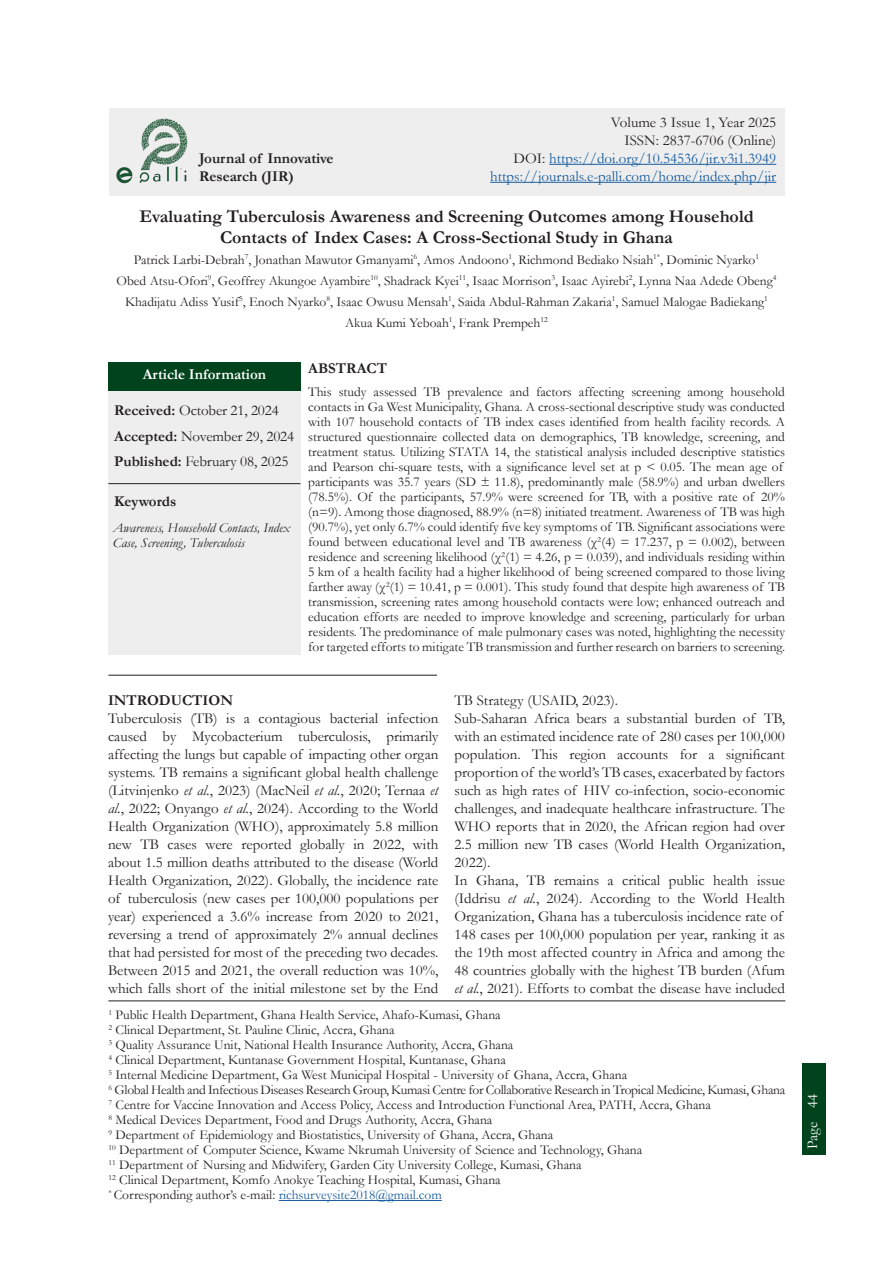
<style>
.page{position:relative;width:893px;height:1263px;background:#fff}
.page>*{position:absolute;margin:0;border:0;box-sizing:border-box;transform-origin:0 0}
.Article_Title{font:700 18px "Garamond";color:#231f20}
.Article_Body{font:15px/18px "Garamond";color:#231f20;text-align:justify}
.Title_Page_Doi{font:15px "Garamond";color:#175d9e}
.Article_Information{font:15px "Garamond";letter-spacing:-.01em;color:#231f20}
.Journal_Title{font:700 15px "Garamond";color:#231f20}
.Title_Page_Doi-2{font:15px "Garamond";color:#231f20}
.Article_Information-2{font:700 15px "Garamond";color:#fff}
.Inside_Title{font:700 15px "Garamond";color:#231f20}
.t1{font:15px "Garamond";color:#fff}
.Abstract_Body{font:13.5px/15px "Garamond";color:#231f20}
.Authors_Footer{font:13.5px "Garamond";color:#231f20}
.Authors_Name{font:13.5px "Garamond";color:#231f20}
.Authors_Footer-2{font:13.5px "Garamond";letter-spacing:-.02em;color:#231f20}
.Keywords{font:italic 13.5px/15px "Garamond";color:#231f20}
.s1{color:#231f20}
.s2{font-weight:700}
.s3{font-style:italic}
.s4{color:#175d9e}
</style>
<div class="page">
<div style="left:802px;top:1063px;width:24px;height:91px;background:#00431c"></div>
<div style="left:109px;top:108px;width:675px;height:88px;background:#eeeeef"></div>
<hr style="left:549px;top:164px;width:227px;height:1px;background:#175d9e">
<hr style="left:490px;top:182px;width:286px;height:1px;background:#175d9e">
<img style="left:116px;top:118px;width:72px;height:66px">
<div style="left:108px;top:362px;width:193px;height:293px;background:#eeeeef"></div>
<div style="left:108px;top:362px;width:193px;height:28px;background:#00431c"></div>
<hr style="left:108px;top:483px;width:192px;height:1px;background:#231f20">
<hr style="left:108px;top:675px;width:329px;height:1px;background:#231f20">
<hr style="left:108px;top:1000px;width:677px;height:1px;background:#231f20">
<hr style="left:279px;top:1200px;width:163px;height:1px;background:#175d9e">
<p class="Title_Page_Doi-2" style="left:611px;top:112px;width:167px">Volume 3 Issue 1, Year 2025</p>
<p class="Title_Page_Doi-2" style="left:624px;top:130px;width:153px">ISSN: 2837-6706 (Online)</p>
<p class="Title_Page_Doi" style="left:514px;top:148px;width:264px"><span class="s1">DOI:</span> https://doi.org/10.54536/jir.v3i1.3949</p>
<p class="Title_Page_Doi" style="left:490px;top:166px;width:288px">https://journals.e-palli.com/home/index.php/jir</p>
<p class="Journal_Title" style="left:199px;top:148px;width:136px">Journal of Innovative</p>
<p class="Journal_Title" style="left:199px;top:166px;width:96px">Research (JIR)</p>
<p class="Article_Title" style="left:139px;top:204px;width:616px">Evaluating Tuberculosis Awareness and Screening Outcomes among Household</p>
<p class="Article_Title" style="left:220px;top:225px;width:454px">Contacts of Index Cases: A Cross-Sectional Study in Ghana</p>
<p class="Authors_Name" style="left:134px;top:250px;width:627px">Patrick Larbi-Debrah<sup>7</sup>, Jonathan Mawutor Gmanyami<sup>6</sup>, Amos Andoono<sup>1</sup>, Richmond Bediako Nsiah<sup>1*</sup>, Dominic Nyarko<sup>1</sup></p>
<p class="Authors_Name" style="left:116px;top:271px;width:661px">Obed Atsu-Ofori<sup>9</sup>, Geoffrey Akungoe Ayambire<sup>10</sup>, Shadrack Kyei<sup>11</sup>, Isaac Morrison<sup>3</sup>, Isaac Ayirebi<sup>2</sup>, Lynna Naa Adede Obeng<sup>4</sup></p>
<p class="Authors_Name" style="left:125px;top:292px;width:644px">Khadijatu Adiss Yusif<sup>5</sup>, Enoch Nyarko<sup>8</sup>, Isaac Owusu Mensah<sup>1</sup>, Saida Abdul-Rahman Zakaria<sup>1</sup>, Samuel Malogae Badiekang<sup>1</sup></p>
<p class="Authors_Name" style="left:345px;top:313px;width:204px">Akua Kumi Yeboah<sup>1</sup>, Frank Prempeh<sup>12</sup></p>
<p class="Article_Information-2" style="left:143px;top:364px;width:125px">Article Information</p>
<p class="Article_Information" style="left:114px;top:400px;width:166px"><span class="s2">Received:</span> October 21, 2024</p>
<p class="Article_Information" style="left:114px;top:426px;width:181px"><span class="s2">Accepted:</span> November 29, 2024</p>
<p class="Article_Information" style="left:114px;top:451px;width:176px"><span class="s2">Published:</span> February 08, 2025</p>
<p class="Journal_Title" style="left:114px;top:491px;width:64px">Keywords</p>
<p class="Keywords" style="left:113px;top:520px;width:178px">Awareness, Household Contacts, Index<br>Case, Screening, Tuberculosis</p>
<p class="Journal_Title" style="left:308px;top:358px;width:80px">ABSTRACT</p>
<p class="Abstract_Body" style="left:308px;top:384px;width:478px">This study assessed TB prevalence and factors affecting screening among household contacts in Ga West Municipality, Ghana. A cross-sectional descriptive study was conducted with 107 household contacts of TB index cases identified from health facility records. A structured questionnaire collected data on demographics, TB knowledge, screening, and treatment status. Utilizing STATA 14, the statistical analysis included descriptive statistics and Pearson chi-square tests, with a significance level set at p &lt; 0.05. The mean age of participants was 35.7 years (SD ± 11.8), predominantly male (58.9%) and urban dwellers (78.5%). Of the participants, 57.9% were screened for TB, with a positive rate of 20% (n=9). Among those diagnosed, 88.9% (n=8) initiated treatment. Awareness of TB was high (90.7%), yet only 6.7% could identify five key symptoms of TB. Significant associations were found between educational level and TB awareness (χ²(4) = 17.237, p = 0.002), between residence and screening likelihood (χ²(1) = 4.26, p = 0.039), and individuals residing within 5 km of a health facility had a higher likelihood of being screened compared to those living farther away (χ²(1) = 10.41, p = 0.001). This study found that despite high awareness of TB transmission, screening rates among household contacts were low; enhanced outreach and education efforts are needed to improve knowledge and screening, particularly for urban residents. The predominance of male pulmonary cases was noted, highlighting the necessity for targeted efforts to mitigate TB transmission and further research on barriers to screening.</p>
<p class="Inside_Title" style="left:108px;top:690px;width:127px">INTRODUCTION</p>
<p class="Article_Body" style="left:108px;top:708px;width:332px">Tuberculosis (TB) is a contagious bacterial infection caused by Mycobacterium tuberculosis, primarily affecting the lungs but capable of impacting other organ systems. TB remains a significant global health challenge (Litvinjenko <span class="s3">et al.</span>, 2023) (MacNeil <span class="s3">et al.</span>, 2020; Ternaa <span class="s3">et al.</span>, 2022; Onyango <span class="s3">et al.</span>, 2024). According to the World Health Organization (WHO), approximately 5.8 million new TB cases were reported globally in 2022, with about 1.5 million deaths attributed to the disease (World Health Organization, 2022). Globally, the incidence rate of tuberculosis (new cases per 100,000 populations per year) experienced a 3.6% increase from 2020 to 2021, reversing a trend of approximately 2% annual declines that had persisted for most of the preceding two decades.<br>Between 2015 and 2021, the overall reduction was 10%, which falls short of the initial milestone set by the End</p>
<p class="Article_Body" style="left:455px;top:690px;width:165px">TB Strategy (USAID, 2023).</p>
<p class="Article_Body" style="left:455px;top:708px;width:332px">Sub-Saharan Africa bears a substantial burden of TB, with an estimated incidence rate of 280 cases per 100,000 population. This region accounts for a significant proportion of the world’s TB cases, exacerbated by factors such as high rates of HIV co-infection, socio-economic challenges, and inadequate healthcare infrastructure. The WHO reports that in 2020, the African region had over 2.5 million new TB cases (World Health Organization, 2022).</p>
<p class="Article_Body" style="left:455px;top:870px;width:332px;text-align:left">In Ghana, TB remains a critical public health issue (Iddrisu <span class="s3">et al.</span>, 2024). According to the World Health Organization, Ghana has a tuberculosis incidence rate of 148 cases per 100,000 population per year, ranking it as the 19th most affected country in Africa and among the 48 countries globally with the highest TB burden (Afum <span class="s3">et al.</span>, 2021). Efforts to combat the disease have included</p>
<p class="Authors_Footer" style="left:108px;top:1006px;width:394px"><sup>1</sup> Public Health Department, Ghana Health Service, Ahafo-Kumasi, Ghana</p>
<p class="Authors_Footer" style="left:108px;top:1021px;width:288px"><sup>2</sup> Clinical Department, St. Pauline Clinic, Accra, Ghana</p>
<p class="Authors_Footer" style="left:108px;top:1036px;width:407px"><sup>3</sup> Quality Assurance Unit, National Health Insurance Authority, Accra, Ghana</p>
<p class="Authors_Footer" style="left:108px;top:1051px;width:399px"><sup>4</sup> Clinical Department, Kuntanase Government Hospital, Kuntanase, Ghana</p>
<p class="Authors_Footer" style="left:108px;top:1066px;width:520px"><sup>5</sup> Internal Medicine Department, Ga West Municipal Hospital - University of Ghana, Accra, Ghana</p>
<p class="Authors_Footer-2" style="left:108px;top:1081px;width:678px"><sup>6</sup> Global Health and Infectious Diseases Research Group, Kumasi Centre for Collaborative Research in Tropical Medicine, Kumasi, Ghana</p>
<p class="Authors_Footer" style="left:108px;top:1096px;width:604px"><sup>7</sup> Centre for Vaccine Innovation and Access Policy, Access and Introduction Functional Area, PATH, Accra, Ghana</p>
<p class="Authors_Footer" style="left:108px;top:1111px;width:386px"><sup>8</sup> Medical Devices Department, Food and Drugs Authority, Accra, Ghana</p>
<p class="Authors_Footer" style="left:108px;top:1126px;width:446px"><sup>9</sup> Department of Epidemiology and Biostatistics, University of Ghana, Accra, Ghana</p>
<p class="Authors_Footer" style="left:108px;top:1141px;width:535px"><sup>10</sup> Department of Computer Science, Kwame Nkrumah University of Science and Technology, Ghana</p>
<p class="Authors_Footer" style="left:108px;top:1156px;width:475px"><sup>11</sup> Department of Nursing and Midwifery, Garden City University College, Kumasi, Ghana</p>
<p class="Authors_Footer" style="left:108px;top:1171px;width:394px"><sup>12</sup> Clinical Department, Komfo Anokye Teaching Hospital, Kumasi, Ghana</p>
<p class="Authors_Footer" style="left:108px;top:1186px;width:335px"><sup>*</sup> Corresponding author’s e-mail: <span class="s4">richsurveysite2018@gmail.com</span></p>
<p class="t1" style="left:802px;top:1149px;width:57px;rotate:-90deg">Page 44</p>
</div>
